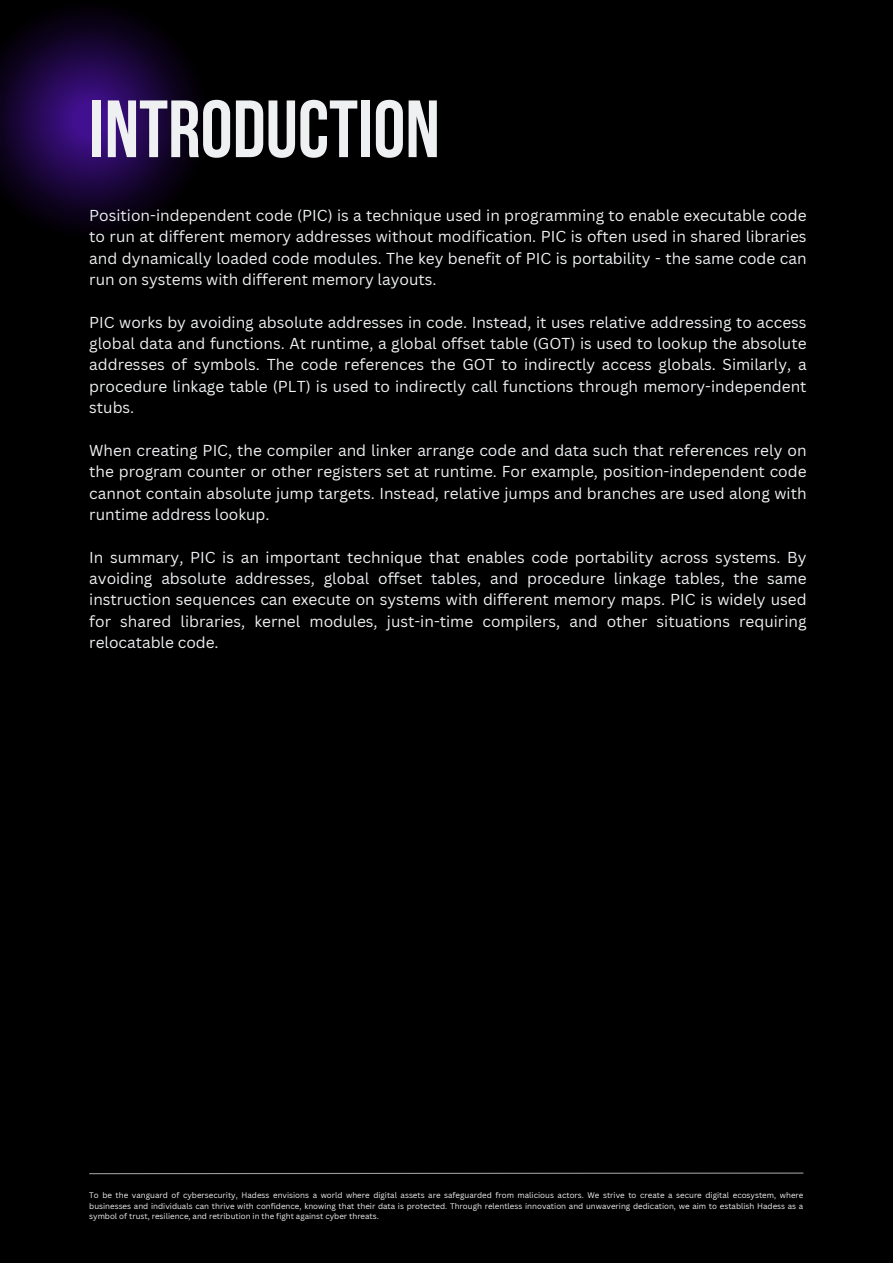
<style>
.page{position:relative;width:893px;height:1264px;background:#fff}
.page>*{position:absolute;margin:0;border:0;box-sizing:border-box;transform-origin:0 0}
.t1{font:700 80.85px "Bebas Neue";color:#eff0f2}
.t2{font:15.45px/21.3px "Canva Sans";color:#eff0f2;text-align:justify}
.t3{font:7.95px/10.6px "Canva Sans";color:#eff0f2;text-align:justify}
</style>
<div class="page">
<div style="left:0;top:0;width:892px;height:1262px;background:#000"></div>
<svg style="left:0;top:11px;width:199px;height:218px"></svg>
<svg style="left:89px;top:1172px;width:715px;height:2px"></svg>
<p class="t1" style="left:89px;top:96px;width:352px">INTRODUCTION</p>
<p class="t2" style="left:89px;top:204px;width:718px">Position-independent code (PIC) is a technique used in programming to enable executable code to run at different memory addresses without modification. PIC is often used in shared libraries and dynamically loaded code modules. The key benefit of PIC is portability - the same code can run on systems with different memory layouts.</p>
<p class="t2" style="left:89px;top:311px;width:718px">PIC works by avoiding absolute addresses in code. Instead, it uses relative addressing to access global data and functions. At runtime, a global offset table (GOT) is used to lookup the absolute addresses of symbols. The code references the GOT to indirectly access globals. Similarly, a procedure linkage table (PLT) is used to indirectly call functions through memory-independent stubs.</p>
<p class="t2" style="left:89px;top:439px;width:718px">When creating PIC, the compiler and linker arrange code and data such that references rely on the program counter or other registers set at runtime. For example, position-independent code cannot contain absolute jump targets. Instead, relative jumps and branches are used along with runtime address lookup.</p>
<p class="t2" style="left:89px;top:546px;width:718px">In summary, PIC is an important technique that enables code portability across systems. By avoiding absolute addresses, global offset tables, and procedure linkage tables, the same instruction sequences can execute on systems with different memory maps. PIC is widely used for shared libraries, kernel modules, just-in-time compilers, and other situations requiring relocatable code.</p>
<p class="t3" style="left:89px;top:1189px;width:715px">To be the vanguard of cybersecurity, Hadess envisions a world where digital assets are safeguarded from malicious actors. We strive to create a secure digital ecosystem, where businesses and individuals can thrive with confidence, knowing that their data is protected. Through relentless innovation and unwavering dedication, we aim to establish Hadess as a symbol of trust, resilience, and retribution in the fight against cyber threats.</p>
</div>
